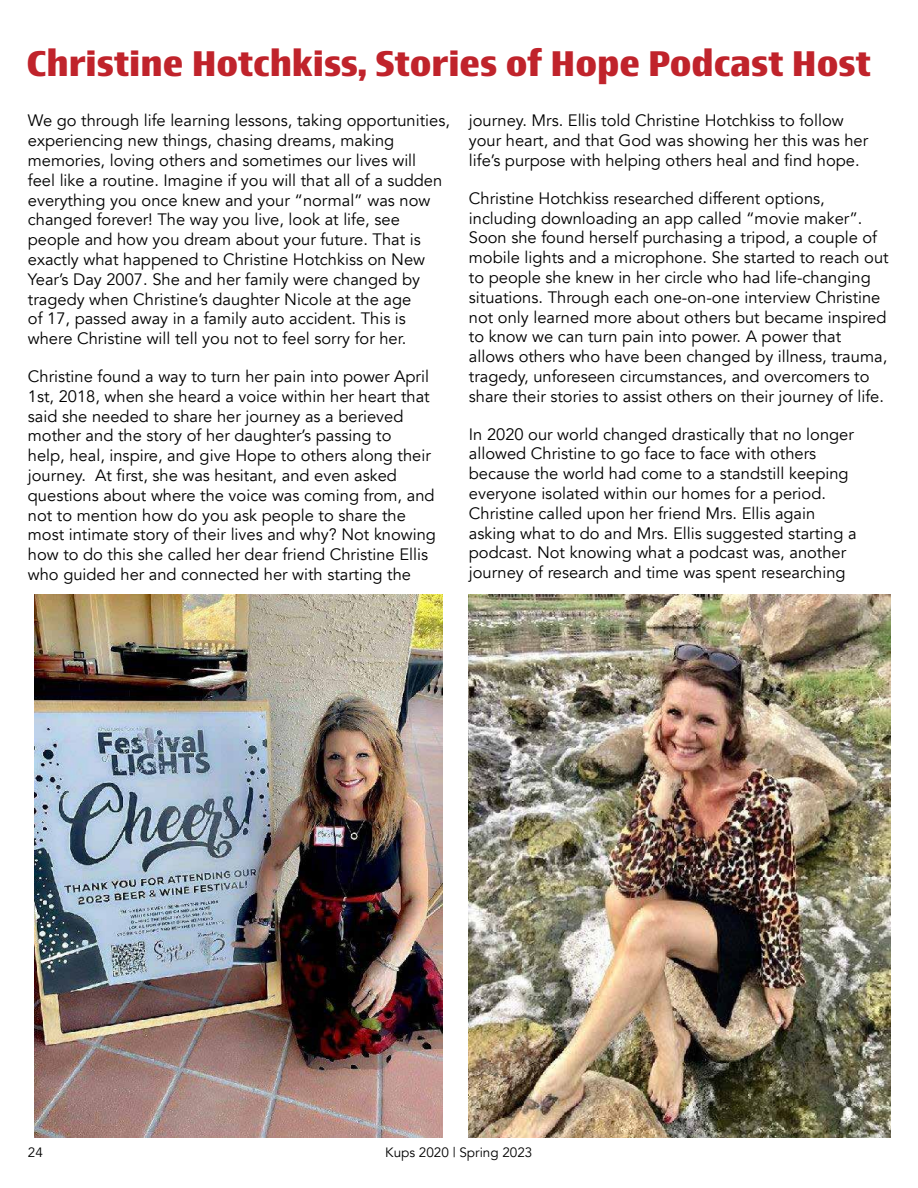
<style>
.page{position:relative;width:918px;height:1188px;background:#fff}
.page>*{position:absolute;margin:0;border:0;box-sizing:border-box;transform-origin:0 0}
.t1{font:700 36px "Newbery Sans Pro";color:#c0232b}
.t2{font:16.5px/19.8px "Avenir";color:#000}
.t3{font:13.5px "Avenir";color:#000}
</style>
<div class="page">
<img style="left:35px;top:594px;width:407px;height:544px">
<img style="left:468px;top:594px;width:423px;height:544px">
<h1 class="t1" style="left:26px;top:41px;width:846px">Christine Hotchkiss, Stories of Hope Podcast Host</h1>
<p class="t2" style="left:28px;top:111px;width:424px">We go through life learning lessons, taking opportunities, experiencing new things, chasing dreams, making memories, loving others and sometimes our lives will<br>feel like a routine. Imagine if you will that all of a sudden everything you once knew and your “normal” was now changed forever! The way you live, look at life, see people and how you dream about your future. That is exactly what happened to Christine Hotchkiss on New Year’s Day 2007. She and her family were changed by tragedy when Christine’s daughter Nicole at the age<br>of 17, passed away in a family auto accident. This is where Christine will tell you not to feel sorry for her.</p>
<p class="t2" style="left:28px;top:367px;width:410px">Christine found a way to turn her pain into power April 1st, 2018, when she heard a voice within her heart that said she needed to share her journey as a berieved mother and the story of her daughter’s passing to<br>help, heal, inspire, and give Hope to others along their journey. At first, she was hesitant, and even asked questions about where the voice was coming from, and not to mention how do you ask people to share the most intimate story of their lives and why? Not knowing how to do this she called her dear friend Christine Ellis who guided her and connected her with starting the</p>
<p class="t2" style="left:469px;top:111px;width:401px">journey. Mrs. Ellis told Christine Hotchkiss to follow your heart, and that God was showing her this was her life’s purpose with helping others heal and find hope.</p>
<p class="t2" style="left:469px;top:188px;width:421px">Christine Hotchkiss researched different options, including downloading an app called “movie maker”.<br>Soon she found herself purchasing a tripod, a couple of mobile lights and a microphone. She started to reach out to people she knew in her circle who had life-changing situations. Through each one-on-one interview Christine not only learned more about others but became inspired to know we can turn pain into power. A power that allows others who have been changed by illness, trauma, tragedy, unforeseen circumstances, and overcomers to share their stories to assist others on their journey of life.</p>
<p class="t2" style="left:469px;top:424px;width:389px">In 2020 our world changed drastically that no longer allowed Christine to go face to face with others because the world had come to a standstill keeping everyone isolated within our homes for a period.<br>Christine called upon her friend Mrs. Ellis again asking what to do and Mrs. Ellis suggested starting a podcast. Not knowing what a podcast was, another journey of research and time was spent researching</p>
<p class="t3" style="left:28px;top:1145px;width:17px">24</p>
<p class="t3" style="left:385px;top:1145px;width:149px">Kups 2020 | Spring 2023</p>
</div>
